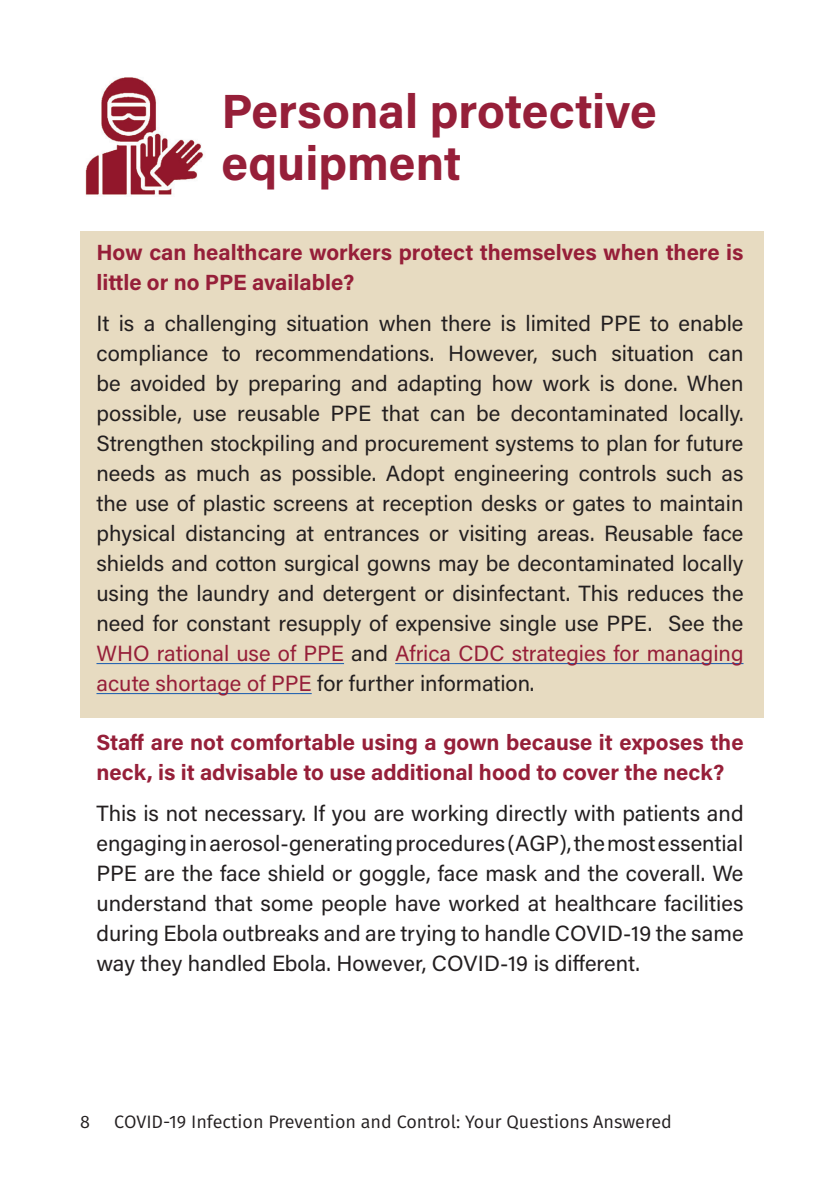
<style>
.page{position:relative;width:840px;height:1191px;background:#fff}
.page>*{position:absolute;margin:0;border:0;box-sizing:border-box;transform-origin:0 0}
.t1{font:700 48px/52px "Acumin Pro";color:#961f39}
.t2{font:22px/30px "Acumin Pro";color:#231f20;text-align:justify}
.t3{font:700 22px/30px "Acumin Pro";color:#961f39}
.t4{font:18px "Fira Sans";color:#231f20}
.s1{color:#961f39}
</style>
<div class="page">
<div style="left:80px;top:231px;width:683px;height:486px;background:#e7dbc1"></div>
<hr style="left:96px;top:663px;width:248px;height:1px;background:#2865b1">
<hr style="left:395px;top:663px;width:348px;height:1px;background:#2865b1">
<hr style="left:96px;top:693px;width:215px;height:1px;background:#2865b1">
<img style="left:85px;top:77px;width:119px;height:118px">
<h1 class="t1" style="left:221px;top:83px;width:436px">Personal protective equipment</h1>
<p class="t3" style="left:96px;top:236px;width:648px">How can healthcare workers protect themselves when there is little or no PPE available?</p>
<p class="t2" style="left:96px;top:308px;width:648px">It is a challenging situation when there is limited PPE to enable compliance to recommendations. However, such situation can be avoided by preparing and adapting how work is done. When possible, use reusable PPE that can be decontaminated locally.<br>Strengthen stockpiling and procurement systems to plan for future needs as much as possible. Adopt engineering controls such as the use of plastic screens at reception desks or gates to maintain physical distancing at entrances or visiting areas. Reusable face shields and cotton surgical gowns may be decontaminated locally using the laundry and detergent or disinfectant. This reduces the need for constant resupply of expensive single use PPE. See the <span class="s1">WHO rational use of PPE</span> and <span class="s1">Africa CDC strategies for managing acute shortage of PPE</span> for further information.</p>
<p class="t3" style="left:96px;top:726px;width:648px">Staff are not comfortable using a gown because it exposes the neck, is it advisable to use additional hood to cover the neck?</p>
<p class="t2" style="left:96px;top:797px;width:648px">This is not necessary. If you are working directly with patients and engaging in aerosol-generating procedures (AGP), the most essential PPE are the face shield or goggle, face mask and the coverall. We understand that some people have worked at healthcare facilities during Ebola outbreaks and are trying to handle COVID-19 the same way they handled Ebola. However, COVID-19 is different.</p>
<p class="t4" style="left:80px;top:1108px;width:11px">8</p>
<p class="t4" style="left:114px;top:1108px;width:558px">COVID-19 Infection Prevention and Control: Your Questions Answered</p>
</div>
